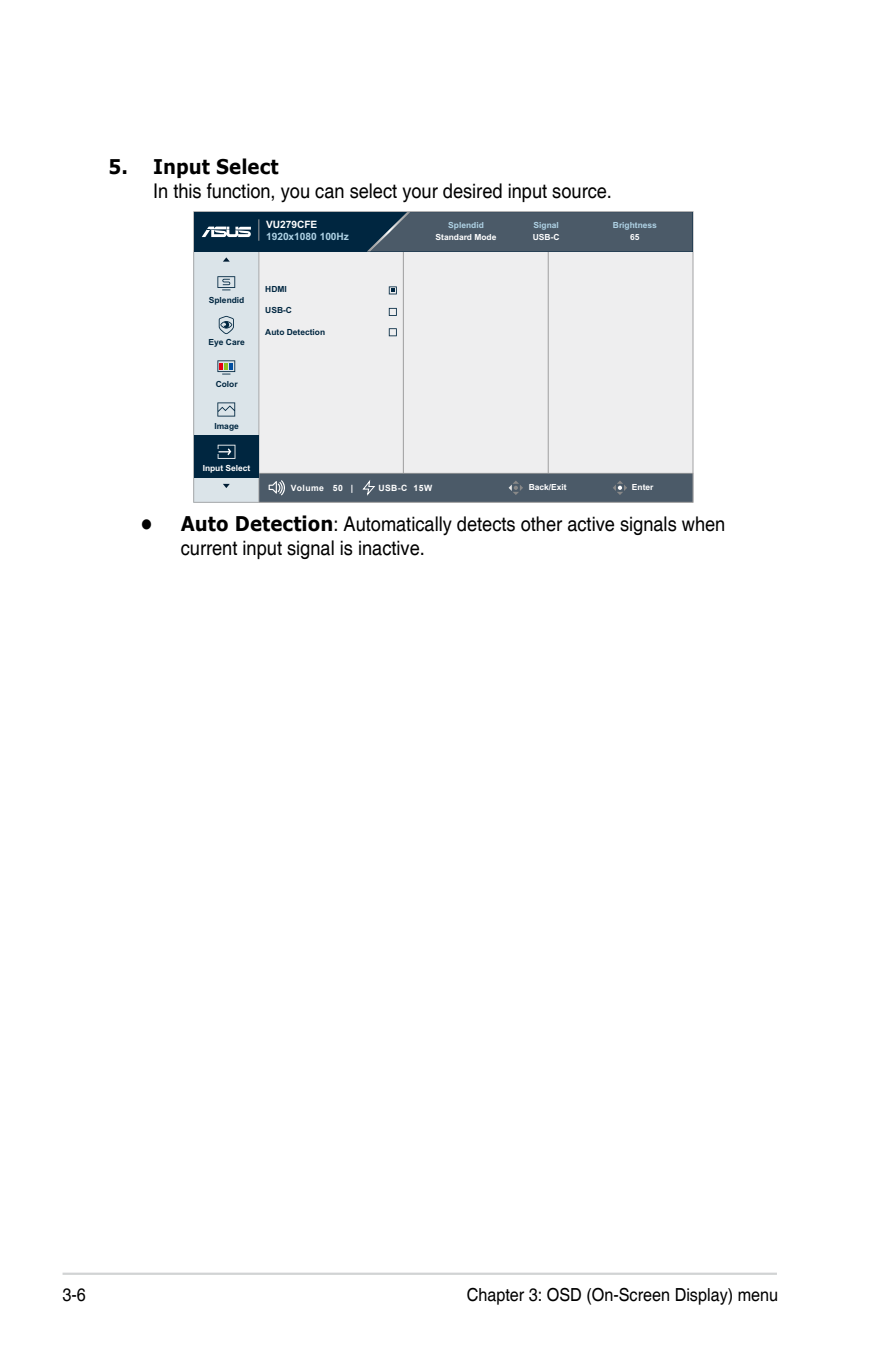
<style>
.page{position:relative;width:893px;height:1346px;background:#fff}
.page>*{position:absolute;margin:0;border:0;box-sizing:border-box;transform-origin:0 0}
.t1{font:20.25px/24.3px "Helvetica";color:#000;scale:.9 1}
.t2{font:700 20.25px "Verdana";color:#000;scale:.9 1}
.t3{font:18px "Helvetica";color:#000;scale:.9 1}
.t4{font:700 10.12px "Arial";color:#afd2e5}
.t5{font:700 10.12px "Arial";color:#fff}
.t6{font:700 8.55px "Arial";letter-spacing:.05em;color:#fff}
.t7{font:700 8.33px "Arial";color:#002640}
.t8{font:700 8.33px "Arial";color:#fff}
.t9{font:700 8.33px "Arial";color:#afd2e5}
.s1{font-family:"Verdana";font-weight:700}
</style>
<div class="page">
<hr style="left:63px;top:1272px;width:714px;height:3px;background:#d1d3d4">
<svg style="left:193px;top:212px;width:500px;height:291px;background:#bfc5ca"></svg>
<p class="t2" style="left:108px;top:152px;width:191px">5. Input Select</p>
<p class="t1" style="left:153px;top:179px;width:511px">In this function, you can select your desired input source.</p>
<p class="t5" style="left:266px;top:219px;width:53px">VU279CFE</p>
<p class="t9" style="left:448px;top:221px;width:37px">Splendid</p>
<p class="t8" style="left:436px;top:232px;width:62px">Standard Mode</p>
<p class="t9" style="left:534px;top:221px;width:27px">Signal</p>
<p class="t9" style="left:613px;top:221px;width:45px">Brightness</p>
<p class="t8" style="left:630px;top:232px;width:11px">65</p>
<p class="t4" style="left:266px;top:230px;width:84px">1920x1080 100Hz</p>
<p class="t8" style="left:533px;top:232px;width:28px">USB-C</p>
<p class="t7" style="left:209px;top:295px;width:37px">Splendid</p>
<p class="t7" style="left:209px;top:338px;width:38px">Eye Care</p>
<p class="t7" style="left:216px;top:379px;width:23px">Color</p>
<p class="t7" style="left:214px;top:421px;width:26px">Image</p>
<p class="t8" style="left:203px;top:463px;width:49px">Input Select</p>
<p class="t7" style="left:265px;top:284px;width:23px">HDMI</p>
<p class="t7" style="left:265px;top:305px;width:28px">USB-C</p>
<p class="t7" style="left:265px;top:327px;width:61px">Auto Detection</p>
<p class="t8" style="left:529px;top:482px;width:39px">Back/Exit</p>
<p class="t8" style="left:632px;top:482px;width:23px">Enter</p>
<p class="t6" style="left:291px;top:482px;width:64px">Volume 50 |</p>
<p class="t6" style="left:378px;top:482px;width:55px">USB-C 15W</p>
<p class="t1" style="left:181px;top:512px;width:607px;text-indent:-40px"><span class="s1">• Auto Detection</span>: Automatically detects other active signals when current input signal is inactive.</p>
<p class="t3" style="left:63px;top:1284px;width:28px">3-6</p>
<p class="t3" style="left:467px;top:1284px;width:348px">Chapter 3: OSD (On-Screen Display) menu</p>
</div>
